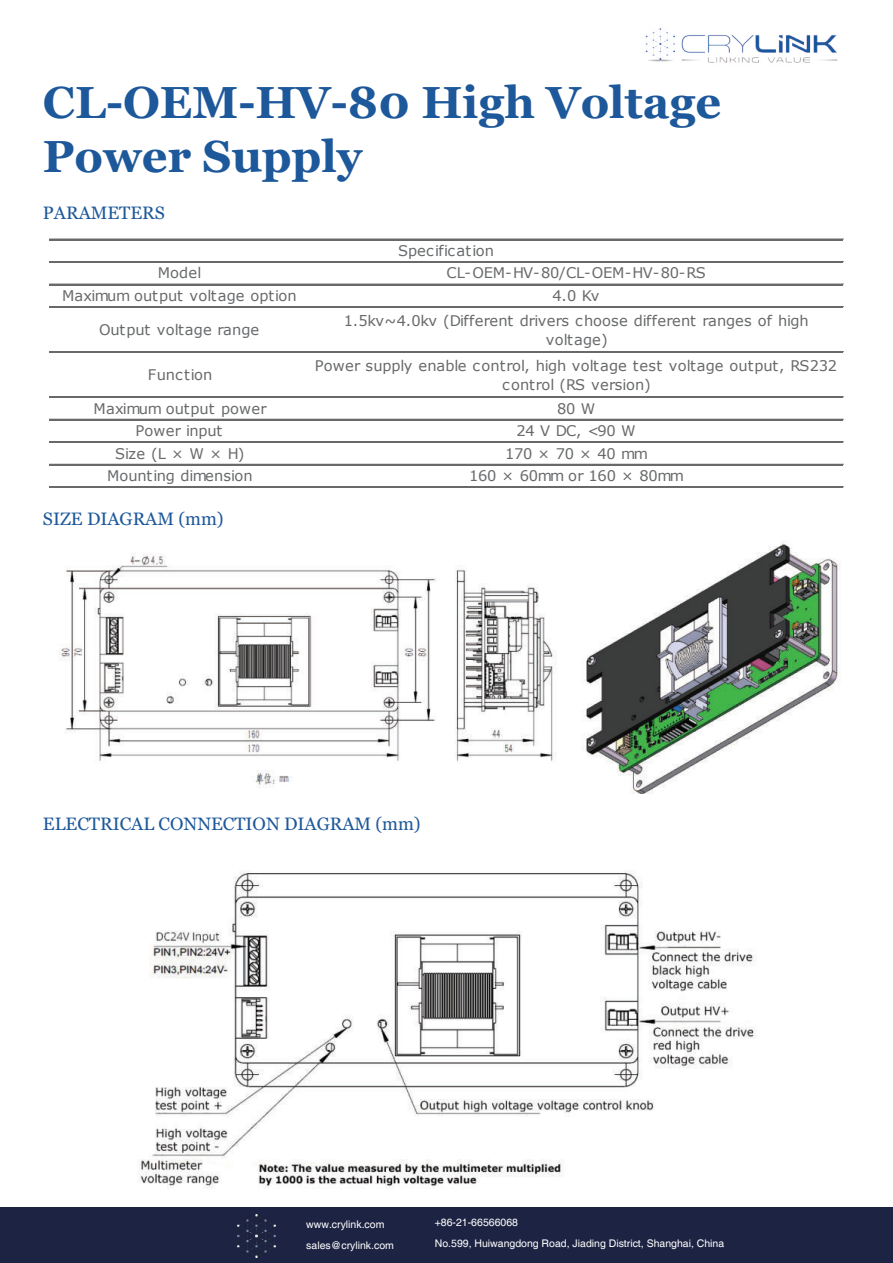
<style>
.page{position:relative;width:893px;height:1263px;background:#fff}
.page>*{position:absolute;margin:0;border:0;box-sizing:border-box;transform-origin:0 0}
.t1{font:700 45px/54px "Georgia";color:#1d589a}
.t2{font:18px "Georgia";color:#1d589a}
.t3{font:14.7px/19.2px "Verdana";letter-spacing:-.005em;color:#67696b;text-align:center}
.t4{font:10.5px/21px "Helvetica";color:#fff}
</style>
<div class="page">
<img style="left:58px;top:553px;width:499px;height:235px">
<img style="left:583px;top:543px;width:257px;height:251px">
<img style="left:139px;top:870px;width:618px;height:319px">
<img style="left:645px;top:28px;width:193px;height:35px">
<hr style="left:50px;top:239px;width:793px;height:1px;background:#67696b">
<hr style="left:50px;top:261px;width:793px;height:1px;background:#67696b">
<hr style="left:50px;top:262px;width:793px;height:1px;background:#67696b">
<hr style="left:50px;top:284px;width:793px;height:1px;background:#67696b">
<hr style="left:50px;top:306px;width:793px;height:1px;background:#67696b">
<hr style="left:50px;top:307px;width:793px;height:1px;background:#67696b">
<hr style="left:50px;top:351px;width:793px;height:1px;background:#67696b">
<hr style="left:50px;top:352px;width:793px;height:1px;background:#67696b">
<hr style="left:50px;top:396px;width:793px;height:1px;background:#67696b">
<hr style="left:50px;top:397px;width:793px;height:1px;background:#67696b">
<hr style="left:50px;top:419px;width:793px;height:1px;background:#67696b">
<hr style="left:50px;top:441px;width:793px;height:1px;background:#67696b">
<hr style="left:50px;top:442px;width:793px;height:1px;background:#67696b">
<hr style="left:50px;top:464px;width:793px;height:1px;background:#67696b">
<hr style="left:50px;top:486px;width:793px;height:1px;background:#67696b">
<hr style="left:50px;top:487px;width:793px;height:1px;background:#67696b">
<div style="left:1px;top:1207px;width:892px;height:56px;background:#1d2443"></div>
<img style="left:238px;top:1214px;width:38px;height:43px">
<h1 class="t1" style="left:43px;top:79px;width:680px">CL-OEM-HV-80 High Voltage<br>Power Supply</h1>
<p class="t2" style="left:43px;top:206px;width:123px">PARAMETERS</p>
<p class="t3" style="left:398px;top:242px;width:98px">Specification</p>
<p class="t3" style="left:158px;top:265px;width:45px">Model</p>
<p class="t3" style="left:446px;top:265px;width:261px">CL-OEM-HV-80/CL-OEM-HV-80-RS</p>
<p class="t3" style="left:62px;top:287px;width:236px">Maximum output voltage option</p>
<p class="t3" style="left:552px;top:287px;width:49px">4.0 Kv</p>
<p class="t3" style="left:99px;top:321px;width:161px">Output voltage range</p>
<p class="t3" style="left:344px;top:312px;width:466px">1.5kv~4.0kv (Different drivers choose different ranges of high voltage)</p>
<p class="t3" style="left:148px;top:366px;width:66px">Function</p>
<p class="t3" style="left:315px;top:357px;width:524px">Power supply enable control, high voltage test voltage output, RS232 control (RS version)</p>
<p class="t3" style="left:94px;top:400px;width:175px">Maximum output power</p>
<p class="t3" style="left:557px;top:400px;width:40px">80 W</p>
<p class="t3" style="left:135px;top:422px;width:88px">Power input</p>
<p class="t3" style="left:516px;top:422px;width:121px">24 V DC, &lt;90 W</p>
<p class="t3" style="left:115px;top:445px;width:131px">Size (L × W × H)</p>
<p class="t3" style="left:505px;top:445px;width:144px">170 × 70 × 40 mm</p>
<p class="t3" style="left:107px;top:467px;width:147px">Mounting dimension</p>
<p class="t3" style="left:469px;top:467px;width:217px">160 × 60mm or 160 × 80mm</p>
<p class="t2" style="left:43px;top:512px;width:182px">SIZE DIAGRAM (mm)</p>
<p class="t2" style="left:43px;top:817px;width:379px">ELECTRICAL CONNECTION DIAGRAM (mm)</p>
<p class="t4" style="left:306px;top:1214px;width:89px">www.crylink.com sales@crylink.com</p>
<p class="t4" style="left:435px;top:1212px;width:291px">+86-21-66566068<br>No.599, Huiwangdong Road, Jiading District, Shanghai, China</p>
</div>
